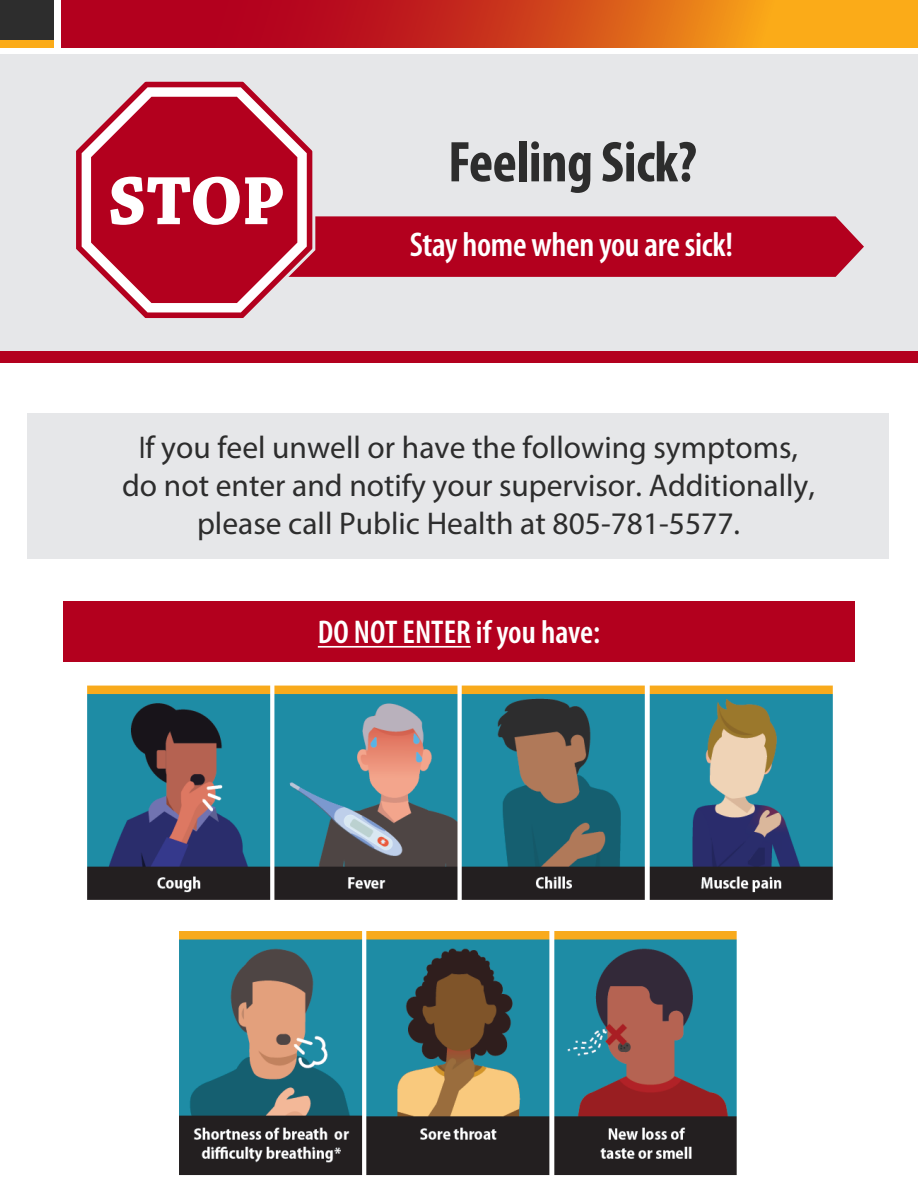
<style>
.page{position:relative;width:918px;height:1188px;background:#fff}
.page>*{position:absolute;margin:0;border:0;box-sizing:border-box;transform-origin:0 0}
.H1_BOLD_WHITE{font:700 72px "Chaparral Pro";color:#fff}
.H1_BOLD_WHITE-2{font:700 condensed 57.9px "Myriad Pro";letter-spacing:-.01em;color:#2d2d2d}
.H1_BOLD_WHITE-3{font:600 condensed 34.5px "Myriad Pro";letter-spacing:-.01em;color:#fff}
.H2_headers{font:600 condensed 33px "Myriad Pro";color:#fff}
.H2_headers-2{font:31.5px/37.8px "Myriad Pro";color:#2d2d2d;text-align:center}
.s1{font-stretch:condensed}
</style>
<div class="page">
<div style="left:0;top:54px;width:918px;height:305px;background:#e6e7e9"></div>
<div style="left:27px;top:413px;width:861px;height:146px;background:#e6e7e9"></div>
<div style="left:317px;top:216px;width:547px;height:61px;background:#b3001e"></div>
<svg style="left:76px;top:81px;width:241px;height:237px"></svg>
<svg style="left:82px;top:87px;width:225px;height:225px;fill:#b3001e"></svg>
<svg style="left:62px;top:0;width:856px;height:48px"></svg>
<div style="left:0;top:0;width:54px;height:45px;background:#2d2d2d"></div>
<div style="left:0;top:40px;width:54px;height:8px;background:#fbab18"></div>
<div style="left:63px;top:601px;width:792px;height:61px;background:#b3001e"></div>
<hr style="left:318px;top:646px;width:153px;height:2px;background:#fff">
<div style="left:0;top:351px;width:918px;height:11px;background:#b3001e"></div>
<img style="left:87px;top:685px;width:746px;height:491px">
<h1 class="H1_BOLD_WHITE" style="left:108px;top:159px;width:179px">STOP</h1>
<h1 class="H1_BOLD_WHITE-2" style="left:448px;top:126px;width:250px">Feeling Sick?</h1>
<h1 class="H1_BOLD_WHITE-3" style="left:410px;top:226px;width:325px">Stay home when you are sick!</h1>
<h2 class="H2_headers-2" style="left:122px;top:429px;width:694px"><span class="s1">I</span>f you feel unwell or have the following symptoms, do not enter and notify your supervisor. Additionally, please call Public Health at 805-781-5577.</h2>
<h2 class="H2_headers" style="left:318px;top:615px;width:284px">DO NOT ENTER if you have:</h2>
</div>
